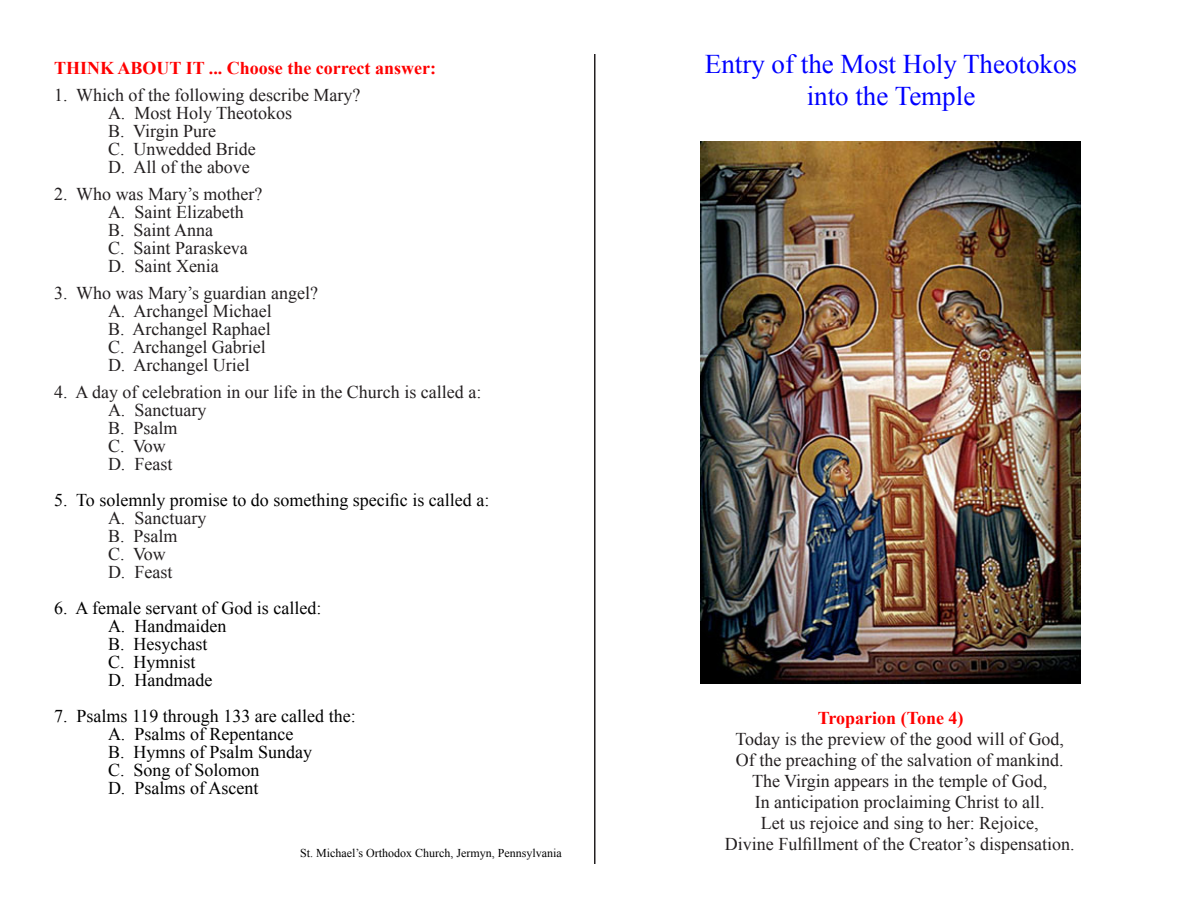
<style>
.page{position:relative;width:1188px;height:918px;background:#fff}
.page>*{position:absolute;margin:0;border:0;box-sizing:border-box;transform-origin:0 0}
.t1{font:27px "Times New Roman";color:#00f}
.t2{font:18px "Times New Roman";color:#231f20}
.t3{font:18px "Times New Roman";color:#000}
.t4{font:700 18px "Times New Roman";color:#f00}
.t5{font:12px "Times New Roman";color:#000}
</style>
<div class="page">
<hr style="left:594px;top:54px;width:2px;height:810px;background:#231f20">
<img style="left:701px;top:141px;width:380px;height:543px">
<p class="t4" style="left:54px;top:55px;width:383px">THINK ABOUT IT ... Choose the correct answer:</p>
<p class="t2" style="left:54px;top:83px;width:308px">1. Which of the following describe Mary?</p>
<p class="t2" style="left:108px;top:101px;width:186px">A. Most Holy Theotokos</p>
<p class="t2" style="left:108px;top:119px;width:110px">B. Virgin Pure</p>
<p class="t2" style="left:108px;top:137px;width:149px">C. Unwedded Bride</p>
<p class="t2" style="left:108px;top:155px;width:143px">D. All of the above</p>
<p class="t2" style="left:54px;top:182px;width:210px">2. Who was Mary’s mother?</p>
<p class="t2" style="left:108px;top:200px;width:137px">A. Saint Elizabeth</p>
<p class="t2" style="left:108px;top:218px;width:106px">B. Saint Anna</p>
<p class="t2" style="left:108px;top:236px;width:141px">C. Saint Paraskeva</p>
<p class="t2" style="left:108px;top:254px;width:112px">D. Saint Xenia</p>
<p class="t2" style="left:54px;top:281px;width:266px">3. Who was Mary’s guardian angel?</p>
<p class="t2" style="left:108px;top:299px;width:165px">A. Archangel Michael</p>
<p class="t2" style="left:108px;top:317px;width:164px">B. Archangel Raphael</p>
<p class="t2" style="left:108px;top:335px;width:159px">C. Archangel Gabriel</p>
<p class="t2" style="left:108px;top:353px;width:143px">D. Archangel Uriel</p>
<p class="t2" style="left:54px;top:380px;width:429px">4. A day of celebration in our life in the Church is called a:</p>
<p class="t2" style="left:108px;top:398px;width:100px">A. Sanctuary</p>
<p class="t2" style="left:108px;top:416px;width:71px">B. Psalm</p>
<p class="t2" style="left:108px;top:434px;width:59px">C. Vow</p>
<p class="t2" style="left:108px;top:452px;width:66px">D. Feast</p>
<p class="t3" style="left:54px;top:488px;width:437px">5. To solemnly promise to do something specific is called a:</p>
<p class="t2" style="left:108px;top:506px;width:100px">A. Sanctuary</p>
<p class="t2" style="left:108px;top:524px;width:71px">B. Psalm</p>
<p class="t2" style="left:108px;top:542px;width:59px">C. Vow</p>
<p class="t2" style="left:108px;top:560px;width:66px">D. Feast</p>
<p class="t3" style="left:54px;top:596px;width:269px">6. A female servant of God is called:</p>
<p class="t3" style="left:108px;top:614px;width:120px">A. Handmaiden</p>
<p class="t3" style="left:108px;top:632px;width:101px">B. Hesychast</p>
<p class="t3" style="left:108px;top:650px;width:89px">C. Hymnist</p>
<p class="t3" style="left:108px;top:668px;width:106px">D. Handmade</p>
<p class="t3" style="left:54px;top:704px;width:303px">7. Psalms 119 through 133 are called the:</p>
<p class="t3" style="left:108px;top:722px;width:187px">A. Psalms of Repentance</p>
<p class="t3" style="left:108px;top:740px;width:206px">B. Hymns of Psalm Sunday</p>
<p class="t3" style="left:108px;top:758px;width:153px">C. Song of Solomon</p>
<p class="t3" style="left:108px;top:776px;width:152px">D. Psalms of Ascent</p>
<p class="t5" style="left:300px;top:845px;width:263px">St. Michael’s Orthodox Church, Jermyn, Pennsylvania</p>
<p class="t1" style="left:705px;top:46px;width:374px">Entry of the Most Holy Theotokos</p>
<p class="t1" style="left:807px;top:78px;width:170px">into the Temple</p>
<p class="t4" style="left:818px;top:705px;width:147px">Troparion (Tone 4)</p>
<p class="t2" style="left:735px;top:727px;width:330px">Today is the preview of the good will of God,</p>
<p class="t2" style="left:736px;top:748px;width:329px">Of the preaching of the salvation of mankind.</p>
<p class="t2" style="left:752px;top:769px;width:297px">The Virgin appears in the temple of God,</p>
<p class="t2" style="left:755px;top:790px;width:291px">In anticipation proclaiming Christ to all.</p>
<p class="t2" style="left:761px;top:811px;width:279px">Let us rejoice and sing to her: Rejoice,</p>
<p class="t2" style="left:725px;top:832px;width:351px">Divine Fulfillment of the Creator’s dispensation.</p>
</div>
